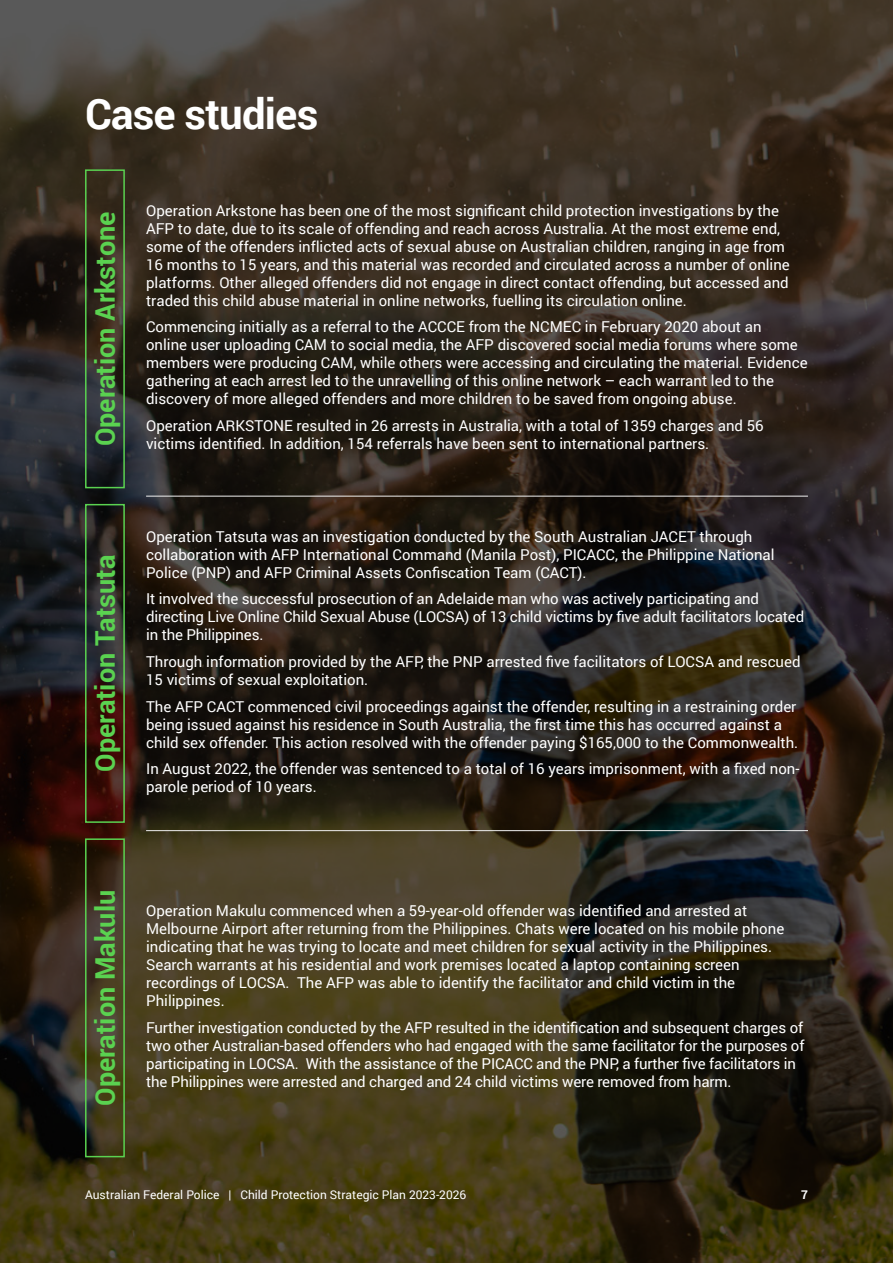
<style>
.page{position:relative;width:893px;height:1263px;background:#fff}
.page>*{position:absolute;margin:0;border:0;box-sizing:border-box;transform-origin:0 0}
.t1{font:700 42px "Roboto";letter-spacing:-.02em;color:#fff}
.t2{font:700 27px "Roboto";color:#5ad250}
.t3{font:15px/18px "Roboto";color:#fff}
.t4{font:12px "Roboto";color:#fff}
.t5{font:700 12px "Roboto";color:#fff}
</style>
<div class="page">
<img style="left:0;top:0;width:893px;height:1263px">
<div style="left:85px;top:169px;width:40px;height:319px;border:2px solid #5ad250"></div>
<div style="left:85px;top:504px;width:40px;height:319px;border:2px solid #5ad250"></div>
<div style="left:85px;top:838px;width:40px;height:319px;border:2px solid #5ad250"></div>
<hr style="left:146px;top:496px;width:662px;height:1px;background:#f0f0f0">
<hr style="left:146px;top:830px;width:662px;height:1px;background:#f0f0f0">
<h2 class="t1" style="left:85px;top:84px;width:235px">Case studies</h2>
<h3 class="t2" style="left:86px;top:446px;width:237px;rotate:-90deg">Operation Arkstone</h3>
<p class="t3" style="left:146px;top:201px;width:645px">Operation Arkstone has been one of the most significant child protection investigations by the AFP to date, due to its scale of offending and reach across Australia. At the most extreme end, some of the offenders inflicted acts of sexual abuse on Australian children, ranging in age from 16 months to 15 years, and this material was recorded and circulated across a number of online platforms. Other alleged offenders did not engage in direct contact offending, but accessed and traded this child abuse material in online networks, fuelling its circulation online.</p>
<p class="t3" style="left:146px;top:318px;width:663px">Commencing initially as a referral to the ACCCE from the NCMEC in February 2020 about an<br>online user uploading CAM to social media, the AFP discovered social media forums where some members were producing CAM, while others were accessing and circulating the material. Evidence gathering at each arrest led to the unravelling of this online network – each warrant led to the discovery of more alleged offenders and more children to be saved from ongoing abuse.</p>
<p class="t3" style="left:146px;top:416px;width:619px">Operation ARKSTONE resulted in 26 arrests in Australia, with a total of 1359 charges and 56 victims identified. In addition, 154 referrals have been sent to international partners.</p>
<h2 class="t2" style="left:86px;top:772px;width:218px;rotate:-90deg">Operation Tatsuta</h2>
<p class="t3" style="left:146px;top:527px;width:630px">Operation Tatsuta was an investigation conducted by the South Australian JACET through collaboration with AFP International Command (Manila Post), PICACC, the Philippine National<br>Police (PNP) and AFP Criminal Assets Confiscation Team (CACT).</p>
<p class="t3" style="left:146px;top:590px;width:660px">It involved the successful prosecution of an Adelaide man who was actively participating and directing Live Online Child Sexual Abuse (LOCSA) of 13 child victims by five adult facilitators located in the Philippines.</p>
<p class="t3" style="left:146px;top:652px;width:656px">Through information provided by the AFP, the PNP arrested five facilitators of LOCSA and rescued<br>15 victims of sexual exploitation.</p>
<p class="t3" style="left:146px;top:697px;width:654px">The AFP CACT commenced civil proceedings against the offender, resulting in a restraining order being issued against his residence in South Australia, the first time this has occurred against a child sex offender. This action resolved with the offender paying $165,000 to the Commonwealth.</p>
<p class="t3" style="left:146px;top:759px;width:655px">In August 2022, the offender was sentenced to a total of 16 years imprisonment, with a fixed non&shy;parole period of 10 years.</p>
<h3 class="t2" style="left:86px;top:1106px;width:217px;rotate:-90deg">Operation Makulu</h3>
<p class="t3" style="left:146px;top:901px;width:640px">Operation Makulu commenced when a 59-year-old offender was identified and arrested at Melbourne Airport after returning from the Philippines. Chats were located on his mobile phone indicating that he was trying to locate and meet children for sexual activity in the Philippines.<br>Search warrants at his residential and work premises located a laptop containing screen recordings of LOCSA. The AFP was able to identify the facilitator and child victim in the Philippines.</p>
<p class="t3" style="left:146px;top:1018px;width:660px">Further investigation conducted by the AFP resulted in the identification and subsequent charges of two other Australian-based offenders who had engaged with the same facilitator for the purposes of participating in LOCSA. With the assistance of the PICACC and the PNP, a further five facilitators in the Philippines were arrested and charged and 24 child victims were removed from harm.</p>
<p class="t4" style="left:85px;top:1186px;width:383px">Australian Federal Police | Child Protection Strategic Plan 2023-2026</p>
<p class="t5" style="left:801px;top:1186px;width:8px">7</p>
</div>
